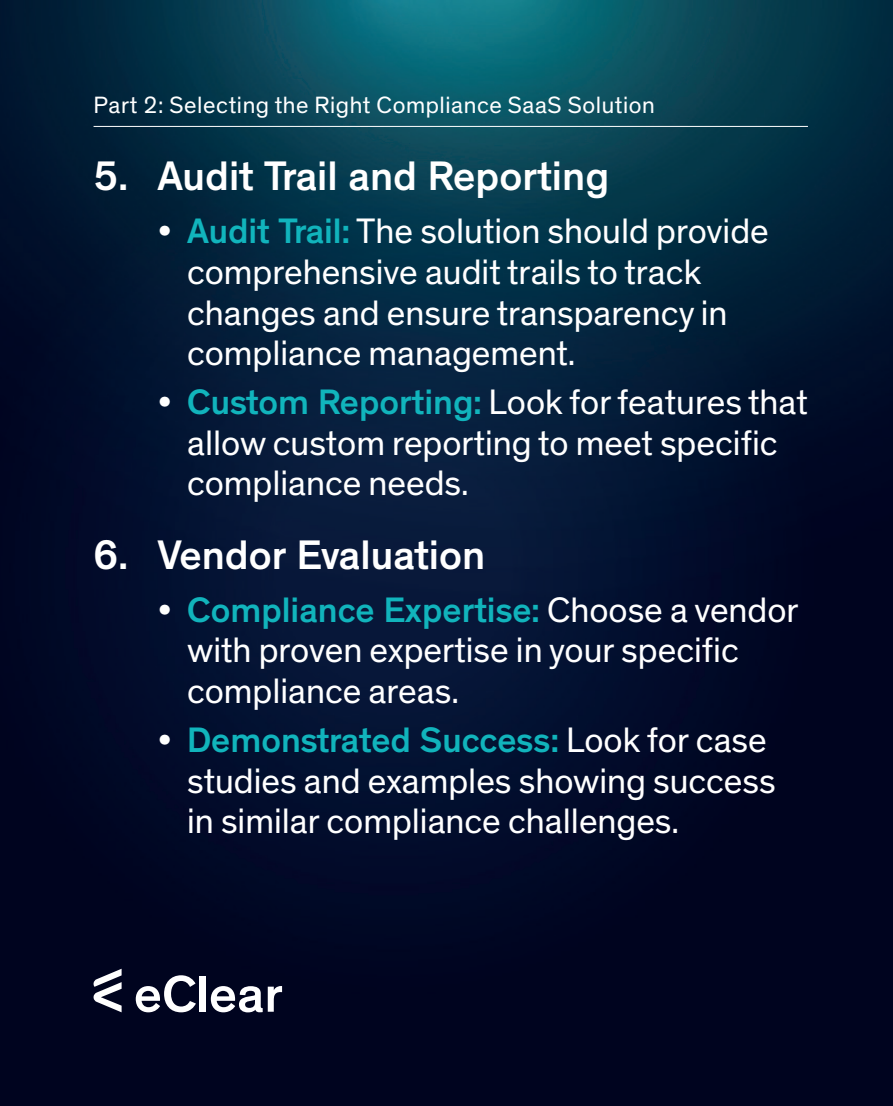
<style>
.page{position:relative;width:893px;height:1106px;background:#fff}
.page>*{position:absolute;margin:0;border:0;box-sizing:border-box;transform-origin:0 0}
.t1{font:500 52.65px "Theinhardt";color:#fff}
.t2{font:500 42px "Theinhardt";color:#fff}
.t3{font:36px/40.5px "Theinhardt";color:#fff}
.t4{font:24px "Theinhardt";letter-spacing:.025em;color:#fff}
.s1{font-weight:500;color:#11b4bc}
</style>
<div class="page">
<img style="left:0;top:0;width:893px;height:1106px">
<svg style="left:94px;top:968px;width:28px;height:44px"></svg>
<hr style="left:94px;top:126px;width:714px;height:1px;background:#fff">
<p class="t4" style="left:94px;top:91px;width:563px">Part 2: Selecting the Right Compliance SaaS Solution</p>
<p class="t2" style="left:94px;top:151px;width:517px">5. Audit Trail and Reporting</p>
<p class="t3" style="left:187px;top:212px;width:583px;text-indent:-30px">• <span class="s1">Audit Trail:</span> The solution should provide comprehensive audit trails to track changes and ensure transparency in compliance management.</p>
<p class="t3" style="left:187px;top:382px;width:622px;text-indent:-30px">• <span class="s1">Custom Reporting:</span> Look for features that allow custom reporting to meet specific compliance needs.</p>
<p class="t2" style="left:94px;top:529px;width:393px">6. Vendor Evaluation</p>
<p class="t3" style="left:187px;top:590px;width:613px;text-indent:-30px">• <span class="s1">Compliance Expertise:</span> Choose a vendor with proven expertise in your specific compliance areas.</p>
<p class="t3" style="left:187px;top:720px;width:590px;text-indent:-30px">• <span class="s1">Demonstrated Success:</span> Look for case studies and examples showing success in similar compliance challenges.</p>
<h1 class="t1" style="left:134px;top:962px;width:151px">eClear</h1>
</div>
